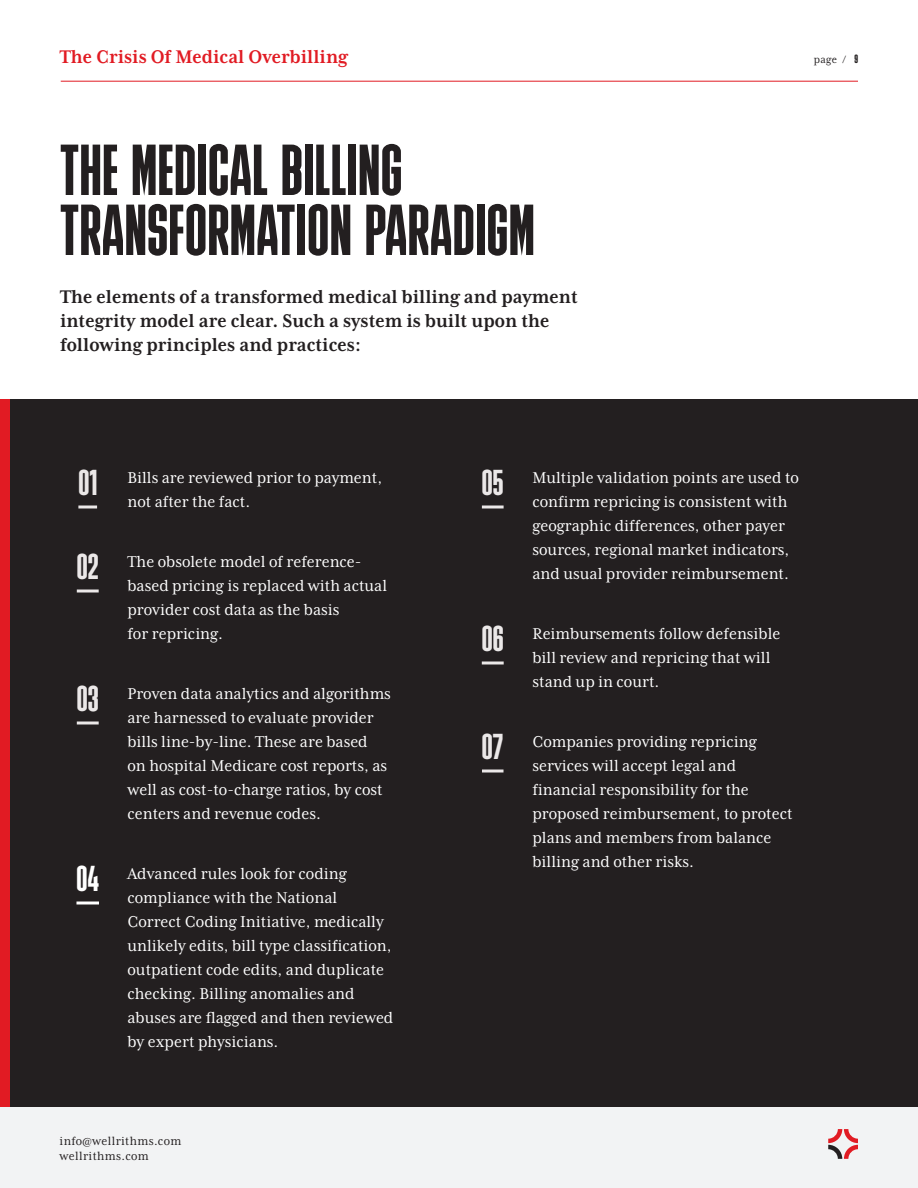
<style>
.page{position:relative;width:918px;height:1188px;background:#fff}
.page>*{position:absolute;margin:0;border:0;box-sizing:border-box;transform-origin:0 0}
.Article_Title{font:72px "Bulevar";letter-spacing:.01em;color:#231f20}
.Number_Underline{font:36px "Bulevar";color:#ebe8e8}
.Number_Underline-2{font:36px "Bulevar";color:#fff}
.Article_Subtitle{font:700 21px/24px "Mrs Eaves XL Serif Nar OT";color:#231f20}
.Folio{font:700 21px "Mrs Eaves XL Serif Nar OT";color:#e11b23}
.Intro{font:18px/24px "Mrs Eaves XL Serif Nar OT";color:#fff}
.t1{font:13.5px/15px "Mrs Eaves XL Serif Nar OT";letter-spacing:.025em;color:#231f20}
.t2{font:12px "Mrs Eaves XL Serif Nar OT";color:#231f20}
.s1{font-family:"Bulevar"}
</style>
<div class="page">
<div style="left:0;top:1107px;width:918px;height:81px;background:#f2f3f4"></div>
<div style="left:0;top:399px;width:918px;height:708px;background:#231f20"></div>
<div style="left:0;top:399px;width:10px;height:708px;background:#e11b23"></div>
<svg style="left:828px;top:1129px;width:30px;height:30px"></svg>
<hr style="left:61px;top:81px;width:797px;height:1px;background:#e11b23">
<svg style="left:78px;top:506px;width:19px;height:2px"></svg>
<hr style="left:482px;top:506px;width:22px;height:2px;background:#ebe8e8">
<hr style="left:77px;top:590px;width:22px;height:2px;background:#ebe8e8">
<hr style="left:482px;top:662px;width:22px;height:2px;background:#ebe8e8">
<hr style="left:77px;top:722px;width:22px;height:2px;background:#ebe8e8">
<hr style="left:482px;top:770px;width:22px;height:2px;background:#ebe8e8">
<hr style="left:76px;top:902px;width:23px;height:2px;background:#fff">
<p class="Folio" style="left:60px;top:45px;width:290px">The Crisis Of Medical Overbilling</p>
<p class="Article_Title" style="left:60px;top:130px;width:344px">THE MEDICAL BILLING</p>
<p class="Article_Title" style="left:60px;top:190px;width:476px">TRANSFORMATION PARADIGM</p>
<p class="Article_Subtitle" style="left:60px;top:285px;width:519px">The elements of a transformed medical billing and payment integrity model are clear. Such a system is built upon the following principles and practices:</p>
<p class="t2" style="left:814px;top:53px;width:46px">page / <span class="s1">9</span></p>
<p class="Number_Underline" style="left:78px;top:462px;width:20px">01</p>
<p class="Intro" style="left:532px;top:466px;width:268px">Multiple validation points are used to confirm repricing is consistent with geographic differences, other payer sources, regional market indicators, and usual provider reimbursement.</p>
<p class="Number_Underline" style="left:482px;top:462px;width:23px">05</p>
<p class="Intro" style="left:128px;top:466px;width:256px">Bills are reviewed prior to payment, not after the fact.</p>
<p class="Number_Underline" style="left:77px;top:546px;width:23px">02</p>
<p class="Intro" style="left:128px;top:550px;width:261px">The obsolete model of reference&shy;based pricing is replaced with actual provider cost data as the basis<br>for repricing.</p>
<p class="Number_Underline" style="left:482px;top:618px;width:23px">06</p>
<p class="Intro" style="left:532px;top:622px;width:249px">Reimbursements follow defensible bill review and repricing that will stand up in court.</p>
<p class="Number_Underline" style="left:77px;top:678px;width:23px">03</p>
<p class="Intro" style="left:128px;top:682px;width:265px">Proven data analytics and algorithms are harnessed to evaluate provider bills line-by-line. These are based<br>on hospital Medicare cost reports, as well as cost-to-charge ratios, by cost centers and revenue codes.</p>
<p class="Number_Underline" style="left:482px;top:726px;width:23px">07</p>
<p class="Intro" style="left:532px;top:730px;width:262px">Companies providing repricing services will accept legal and financial responsibility for the proposed reimbursement, to protect plans and members from balance billing and other risks.</p>
<p class="Number_Underline-2" style="left:76px;top:858px;width:24px">04</p>
<p class="Intro" style="left:128px;top:862px;width:267px">Advanced rules look for coding compliance with the National Correct Coding Initiative, medically unlikely edits, bill type classification, outpatient code edits, and duplicate checking. Billing anomalies and abuses are flagged and then reviewed by expert physicians.</p>
<p class="t1" style="left:60px;top:1133px;width:123px">info@wellrithms.com wellrithms.com</p>
</div>
